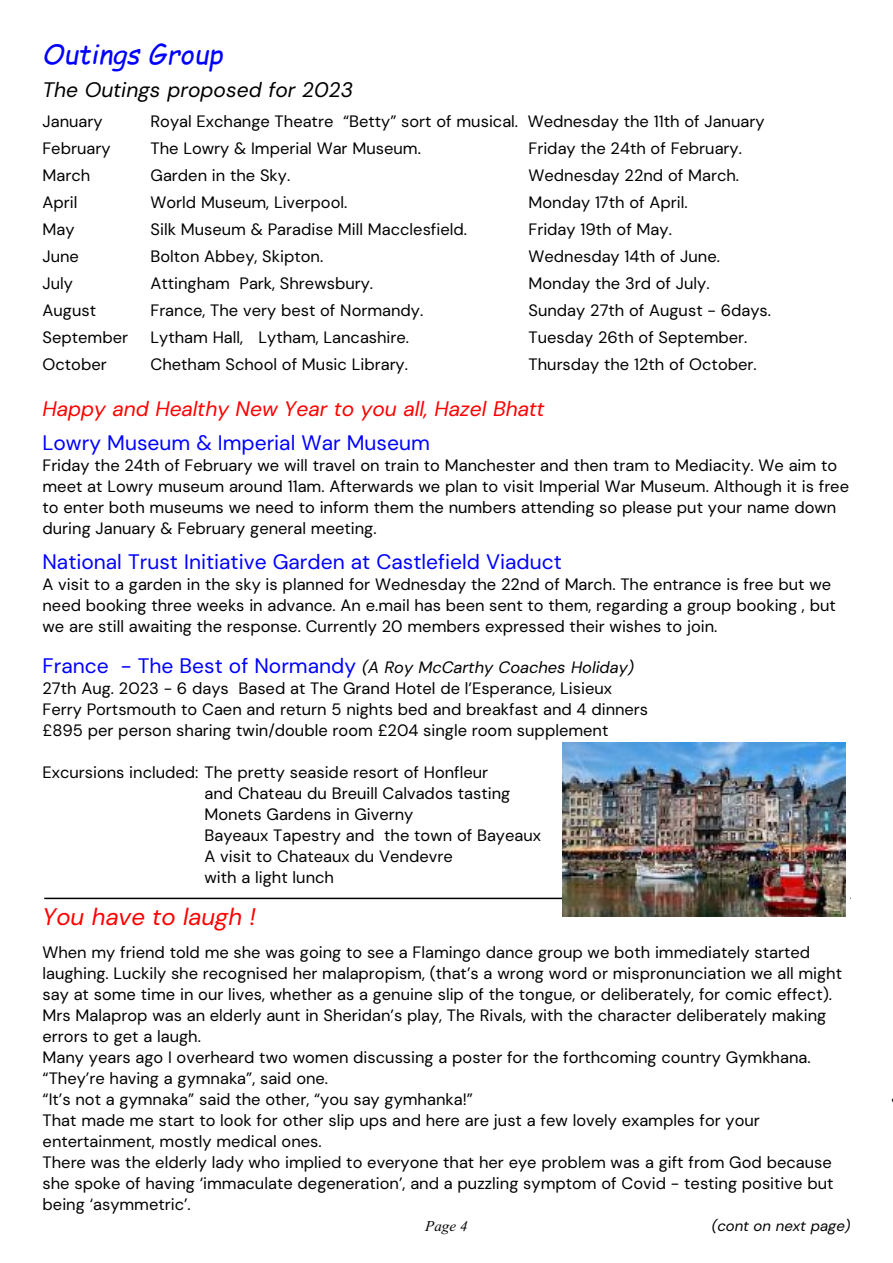
<style>
.page{position:relative;width:893px;height:1263px;background:#fff}
.page>*{position:absolute;margin:0;border:0;box-sizing:border-box;transform-origin:0 0}
.t1{font:italic 27px "Comic Sans MS";color:#00f}
.t2{font:italic 24px "DM Sans";color:#f00}
.t3{font:21px "DM Sans";color:#00f}
.t4{font:italic 21px "DM Sans";color:#f00}
.t5{font:italic 21px "DM Sans";color:#000}
.t6{font:16.5px/21px "DM Sans";color:#000}
.t7{font:italic 15px "DM Sans";color:#000}
.t8{font:italic 15px "Times New Roman";color:#000}
.s1{font-size:21px;color:#00f}
.s2{font-style:italic}
</style>
<div class="page">
<hr style="left:44px;top:898px;width:806px;height:1px;background:#000">
<img style="left:562px;top:743px;width:284px;height:173px">
<h1 class="t1" style="left:43px;top:39px;width:182px">Outings Group</h1>
<p class="t5" style="left:43px;top:77px;width:312px">The Outings proposed for 2023</p>
<p class="t6" style="left:43px;top:111px;width:62px">January</p>
<p class="t6" style="left:151px;top:111px;width:616px">Royal Exchange Theatre “Betty” sort of musical. Wednesday the 11th of January</p>
<p class="t6" style="left:43px;top:138px;width:70px">February</p>
<p class="t6" style="left:151px;top:138px;width:272px">The Lowry &amp; Imperial War Museum.</p>
<p class="t6" style="left:529px;top:138px;width:215px">Friday the 24th of February.</p>
<p class="t6" style="left:43px;top:165px;width:49px">March</p>
<p class="t6" style="left:151px;top:165px;width:141px">Garden in the Sky.</p>
<p class="t6" style="left:529px;top:165px;width:212px">Wednesday 22nd of March.</p>
<p class="t6" style="left:43px;top:192px;width:36px">April</p>
<p class="t6" style="left:151px;top:192px;width:198px">World Museum, Liverpool.</p>
<p class="t6" style="left:529px;top:192px;width:161px">Monday 17th of April.</p>
<p class="t6" style="left:43px;top:219px;width:34px">May</p>
<p class="t6" style="left:151px;top:219px;width:318px">Silk Museum &amp; Paradise Mill Macclesfield.</p>
<p class="t6" style="left:529px;top:219px;width:145px">Friday 19th of May.</p>
<p class="t6" style="left:43px;top:246px;width:38px">June</p>
<p class="t6" style="left:151px;top:246px;width:174px">Bolton Abbey, Skipton.</p>
<p class="t6" style="left:529px;top:246px;width:193px">Wednesday 14th of June.</p>
<p class="t6" style="left:43px;top:273px;width:32px">July</p>
<p class="t6" style="left:151px;top:273px;width:224px">Attingham Park, Shrewsbury.</p>
<p class="t6" style="left:529px;top:273px;width:183px">Monday the 3rd of July.</p>
<p class="t6" style="left:43px;top:300px;width:55px">August</p>
<p class="t6" style="left:151px;top:300px;width:274px">France, The very best of Normandy.</p>
<p class="t6" style="left:529px;top:300px;width:244px">Sunday 27th of August - 6days.</p>
<p class="t6" style="left:43px;top:327px;width:87px">September</p>
<p class="t6" style="left:151px;top:327px;width:260px">Lytham Hall, Lytham, Lancashire.</p>
<p class="t6" style="left:529px;top:327px;width:220px">Tuesday 26th of September.</p>
<p class="t6" style="left:43px;top:354px;width:66px">October</p>
<p class="t6" style="left:151px;top:354px;width:259px">Chetham School of Music Library.</p>
<p class="t6" style="left:529px;top:354px;width:230px">Thursday the 12th of October.</p>
<p class="t4" style="left:43px;top:395px;width:504px">Happy and Healthy New Year to you all, Hazel Bhatt</p>
<p class="t3" style="left:43px;top:430px;width:389px">Lowry Museum &amp; Imperial War Museum</p>
<p class="t6" style="left:43px;top:455px;width:808px">Friday the 24th of February we will travel on train to Manchester and then tram to Mediacity. We aim to meet at Lowry museum around 11am. Afterwards we plan to visit Imperial War Museum. Although it is free to enter both museums we need to inform them the numbers attending so please put your name down during January &amp; February general meeting.</p>
<p class="t3" style="left:43px;top:548px;width:521px">National Trust Initiative Garden at Castlefield Viaduct</p>
<p class="t6" style="left:43px;top:573px;width:795px">A visit to a garden in the sky is planned for Wednesday the 22nd of March. The entrance is free but we need booking three weeks in advance. An e.mail has been sent to them, regarding a group booking , but we are still awaiting the response. Currently 20 members expressed their wishes to join.</p>
<p class="t6" style="left:43px;top:656px;width:607px"><span class="s1">France - The Best of Normandy</span> <span class="s2">(A Roy McCarthy Coaches Holiday)<br></span>27th Aug. 2023 - 6 days Based at The Grand Hotel de l’Esperance, Lisieux Ferry Portsmouth to Caen and return 5 nights bed and breakfast and 4 dinners £895 per person sharing twin/double room £204 single room supplement</p>
<p class="t6" style="left:205px;top:761px;width:338px;text-indent:-162px">Excursions included: The pretty seaside resort of Honfleur<br>and Chateau du Breuill Calvados tasting Monets Gardens in Giverny<br>Bayeaux Tapestry and the town of Bayeaux A visit to Chateaux du Vendevre<br>with a light lunch</p>
<h2 class="t2" style="left:43px;top:902px;width:215px">You have to laugh !</h2>
<p class="t6" style="left:43px;top:942px;width:801px">When my friend told me she was going to see a Flamingo dance group we both immediately started laughing. Luckily she recognised her malapropism, (that’s a wrong word or mispronunciation we all might say at some time in our lives, whether as a genuine slip of the tongue, or deliberately, for comic effect).<br>Mrs Malaprop was an elderly aunt in Sheridan’s play, The Rivals, with the character deliberately making errors to get a laugh.<br>Many years ago I overheard two women discussing a poster for the forthcoming country Gymkhana. “They’re having a gymnaka”, said one.<br>“It’s not a gymnaka” said the other, “you say gymhanka!”<br>That made me start to look for other slip ups and here are just a few lovely examples for your entertainment, mostly medical ones.<br>There was the elderly lady who implied to everyone that her eye problem was a gift from God because she spoke of having ‘immaculate degeneration’, and a puzzling symptom of Covid - testing positive but being ‘asymmetric’.</p>
<p class="t7" style="left:712px;top:1217px;width:140px">(cont on next page)</p>
<p class="t8" style="left:425px;top:1217px;width:44px">Page 4</p>
</div>
